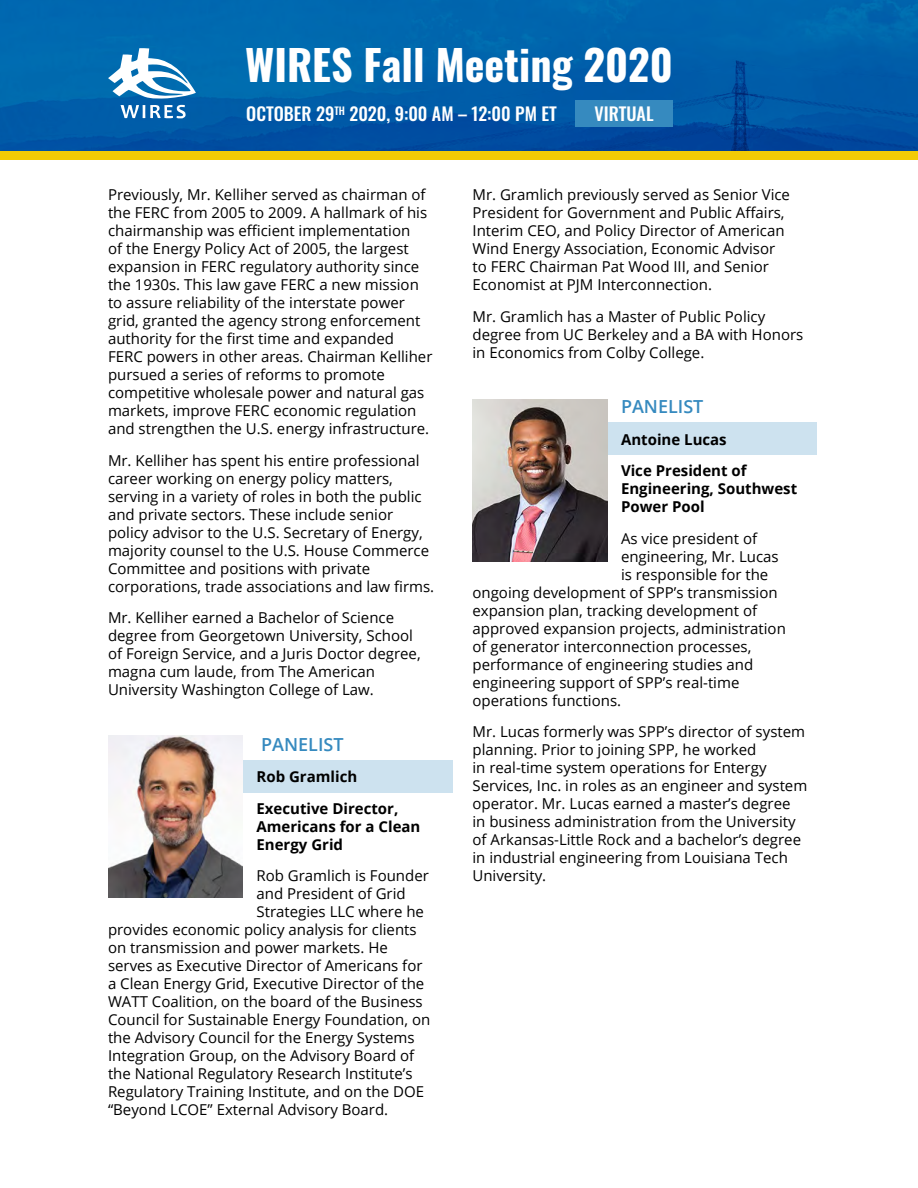
<style>
.page{position:relative;width:918px;height:1188px;background:#fff}
.page>*{position:absolute;margin:0;border:0;box-sizing:border-box;transform-origin:0 0}
.t1{font:700 42px "Oswald";color:#fff}
.t2{font:500 18px "Oswald";color:#fff}
.t3{font:600 18px "Open Sans";color:#368abf}
.t4{font:15px/18px "Open Sans";color:#000}
.t5{font:700 15px/31.5px "Open Sans";color:#000}
</style>
<div class="page">
<img style="left:0;top:0;width:918px;height:151px">
<div style="left:0;top:151px;width:918px;height:8px;background:#f2cb05"></div>
<svg style="left:108px;top:48px;width:88px;height:70px"></svg>
<div style="left:575px;top:101px;width:98px;height:26px;background:#368abf"></div>
<div style="left:108px;top:760px;width:344px;height:32px;background:#cde2ef"></div>
<div style="left:472px;top:422px;width:345px;height:33px;background:#cde2ef"></div>
<img style="left:472px;top:400px;width:136px;height:162px">
<img style="left:108px;top:735px;width:135px;height:162px">
<h1 class="t1" style="left:245px;top:43px;width:429px">WIRES Fall Meeting 2020</h1>
<p class="t2" style="left:246px;top:104px;width:312px">OCTOBER 29<sup>TH</sup> 2020, 9:00 AM – 12:00 PM ET</p>
<p class="t2" style="left:595px;top:104px;width:61px">VIRTUAL</p>
<p class="t4" style="left:108px;top:185px;width:326px">Previously, Mr. Kelliher served as chairman of the FERC from 2005 to 2009. A hallmark of his chairmanship was efficient implementation<br>of the Energy Policy Act of 2005, the largest expansion in FERC regulatory authority since the 1930s. This law gave FERC a new mission to assure reliability of the interstate power grid, granted the agency strong enforcement authority for the first time and expanded FERC powers in other areas. Chairman Kelliher pursued a series of reforms to promote competitive wholesale power and natural gas markets, improve FERC economic regulation and strengthen the U.S. energy infrastructure.</p>
<p class="t4" style="left:108px;top:451px;width:328px">Mr. Kelliher has spent his entire professional career working on energy policy matters, serving in a variety of roles in both the public and private sectors. These include senior policy advisor to the U.S. Secretary of Energy, majority counsel to the U.S. House Commerce Committee and positions with private corporations, trade associations and law firms.</p>
<p class="t4" style="left:108px;top:608px;width:314px">Mr. Kelliher earned a Bachelor of Science degree from Georgetown University, School of Foreign Service, and a Juris Doctor degree, magna cum laude, from The American University Washington College of Law.</p>
<p class="t3" style="left:261px;top:732px;width:84px">PANELIST</p>
<p class="t5" style="left:256px;top:761px;width:143px">Rob Gramlich<br>Executive Director,</p>
<p class="t5" style="left:256px;top:817px;width:165px;line-height:18px">Americans for a Clean<br>Energy Grid</p>
<p class="t4" style="left:256px;top:866px;width:174px">Rob Gramlich is Founder</p>
<p class="t4" style="left:256px;top:884px;width:151px">and President of Grid</p>
<p class="t4" style="left:256px;top:902px;width:169px">Strategies LLC where he</p>
<p class="t4" style="left:108px;top:920px;width:310px">provides economic policy analysis for clients</p>
<p class="t4" style="left:108px;top:938px;width:281px">on transmission and power markets. He</p>
<p class="t4" style="left:108px;top:956px;width:316px">serves as Executive Director of Americans for</p>
<p class="t4" style="left:108px;top:974px;width:318px">a Clean Energy Grid, Executive Director of the</p>
<p class="t4" style="left:108px;top:992px;width:316px">WATT Coalition, on the board of the Business</p>
<p class="t4" style="left:108px;top:1010px;width:324px">Council for Sustainable Energy Foundation, on</p>
<p class="t4" style="left:108px;top:1028px;width:308px">the Advisory Council for the Energy Systems</p>
<p class="t4" style="left:108px;top:1046px;width:308px">Integration Group, on the Advisory Board of</p>
<p class="t4" style="left:108px;top:1064px;width:306px">the National Regulatory Research Institute’s</p>
<p class="t4" style="left:108px;top:1082px;width:318px">Regulatory Training Institute, and on the DOE</p>
<p class="t4" style="left:108px;top:1100px;width:282px">“Beyond LCOE” External Advisory Board.</p>
<p class="t4" style="left:472px;top:185px;width:319px">Mr. Gramlich previously served as Senior Vice President for Government and Public Affairs, Interim CEO, and Policy Director of American Wind Energy Association, Economic Advisor to FERC Chairman Pat Wood III, and Senior Economist at PJM Interconnection.</p>
<p class="t4" style="left:472px;top:307px;width:332px">Mr. Gramlich has a Master of Public Policy degree from UC Berkeley and a BA with Honors in Economics from Colby College.</p>
<p class="t3" style="left:621px;top:394px;width:84px">PANELIST</p>
<p class="t5" style="left:621px;top:423px;width:127px">Antoine Lucas<br>Vice President of</p>
<p class="t5" style="left:621px;top:479px;width:178px;line-height:18px">Engineering, Southwest<br>Power Pool</p>
<p class="t4" style="left:621px;top:529px;width:138px">As vice president of</p>
<p class="t4" style="left:621px;top:547px;width:159px">engineering, Mr. Lucas</p>
<p class="t4" style="left:621px;top:565px;width:149px">is responsible for the</p>
<p class="t4" style="left:472px;top:583px;width:307px">ongoing development of SPP’s transmission</p>
<p class="t4" style="left:472px;top:601px;width:286px">expansion plan, tracking development of</p>
<p class="t4" style="left:472px;top:619px;width:315px">approved expansion projects, administration</p>
<p class="t4" style="left:472px;top:637px;width:280px">of generator interconnection processes,</p>
<p class="t4" style="left:472px;top:655px;width:282px">performance of engineering studies and</p>
<p class="t4" style="left:472px;top:673px;width:268px">engineering support of SPP’s real-time</p>
<p class="t4" style="left:472px;top:691px;width:150px">operations functions.</p>
<p class="t4" style="left:472px;top:722px;width:336px">Mr. Lucas formerly was SPP’s director of system planning. Prior to joining SPP, he worked<br>in real-time system operations for Entergy Services, Inc. in roles as an engineer and system operator. Mr. Lucas earned a master’s degree<br>in business administration from the University of Arkansas-Little Rock and a bachelor’s degree in industrial engineering from Louisiana Tech University.</p>
</div>
